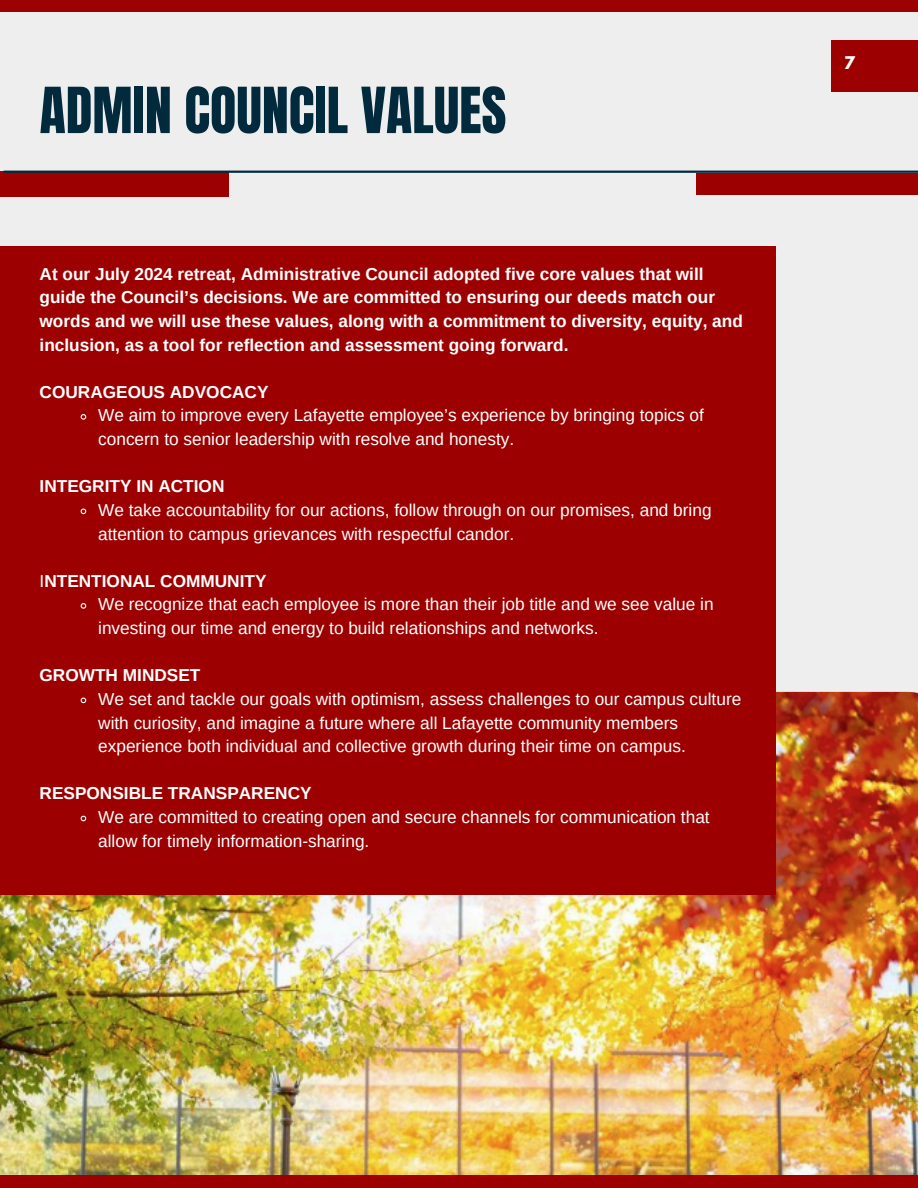
<style>
.page{position:relative;width:918px;height:1188px;background:#efeeef}
.page>*{position:absolute;margin:0;border:0;box-sizing:border-box;transform-origin:0 0}
.t1{font:54px "Anton";color:#022a3d}
.t2{font:17.25px/23.7px "Arimo";color:#fff}
.t3{font:700 17.25px/23.7px "Arimo";color:#fff}
.t4{font:700 15.45px "League Spartan";color:#fff}
.s1{font-weight:700}
</style>
<div class="page">
<img style="left:0;top:692px;width:918px;height:483px">
<div style="left:0;top:246px;width:776px;height:649px;background:#9d0000"></div>
<div style="left:0;top:0;width:918px;height:12px;background:#9d0000"></div>
<div style="left:0;top:1175px;width:918px;height:13px;background:#9d0000"></div>
<svg style="left:80px;top:414px;width:7px;height:6px"></svg>
<svg style="left:80px;top:508px;width:7px;height:7px"></svg>
<svg style="left:80px;top:603px;width:7px;height:6px"></svg>
<svg style="left:80px;top:697px;width:7px;height:7px"></svg>
<svg style="left:80px;top:815px;width:7px;height:7px"></svg>
<div style="left:832px;top:40px;width:86px;height:52px;background:#9d0000"></div>
<div style="left:0;top:172px;width:228px;height:25px;background:#9d0000"></div>
<div style="left:696px;top:173px;width:222px;height:22px;background:#9d0000"></div>
<hr style="left:4px;top:171px;width:914px;height:2px;background:#022a3d">
<p class="t1" style="left:40px;top:72px;width:468px">ADMIN COUNCIL VALUES</p>
<p class="t3" style="left:40px;top:262px;width:705px">At our July 2024 retreat, Administrative Council adopted five core values that will guide the Council’s decisions. We are committed to ensuring our deeds match our words and we will use these values, along with a commitment to diversity, equity, and inclusion, as a tool for reflection and assessment going forward.</p>
<p class="t3" style="left:40px;top:380px;width:230px">COURAGEOUS ADVOCACY</p>
<p class="t2" style="left:98px;top:404px;width:607px">We aim to improve every Lafayette employee’s experience by bringing topics of concern to senior leadership with resolve and honesty.</p>
<p class="t3" style="left:40px;top:474px;width:186px">INTEGRITY IN ACTION</p>
<p class="t2" style="left:98px;top:498px;width:615px">We take accountability for our actions, follow through on our promises, and bring attention to campus grievances with respectful candor.</p>
<p class="t2" style="left:98px;top:569px;width:617px;text-indent:-59px">I<span class="s1">NTENTIONAL COMMUNITY<br></span>We recognize that each employee is more than their job title and we see value in investing our time and energy to build relationships and networks.</p>
<p class="t3" style="left:40px;top:663px;width:162px">GROWTH MINDSET</p>
<p class="t2" style="left:98px;top:687px;width:645px">We set and tackle our goals with optimism, assess challenges to our campus culture with curiosity, and imagine a future where all Lafayette community members experience both individual and collective growth during their time on campus.</p>
<p class="t3" style="left:40px;top:782px;width:274px">RESPONSIBLE TRANSPARENCY</p>
<p class="t2" style="left:98px;top:805px;width:613px">We are committed to creating open and secure channels for communication that allow for timely information-sharing.</p>
<p class="t4" style="left:844px;top:55px;width:12px">7</p>
</div>
